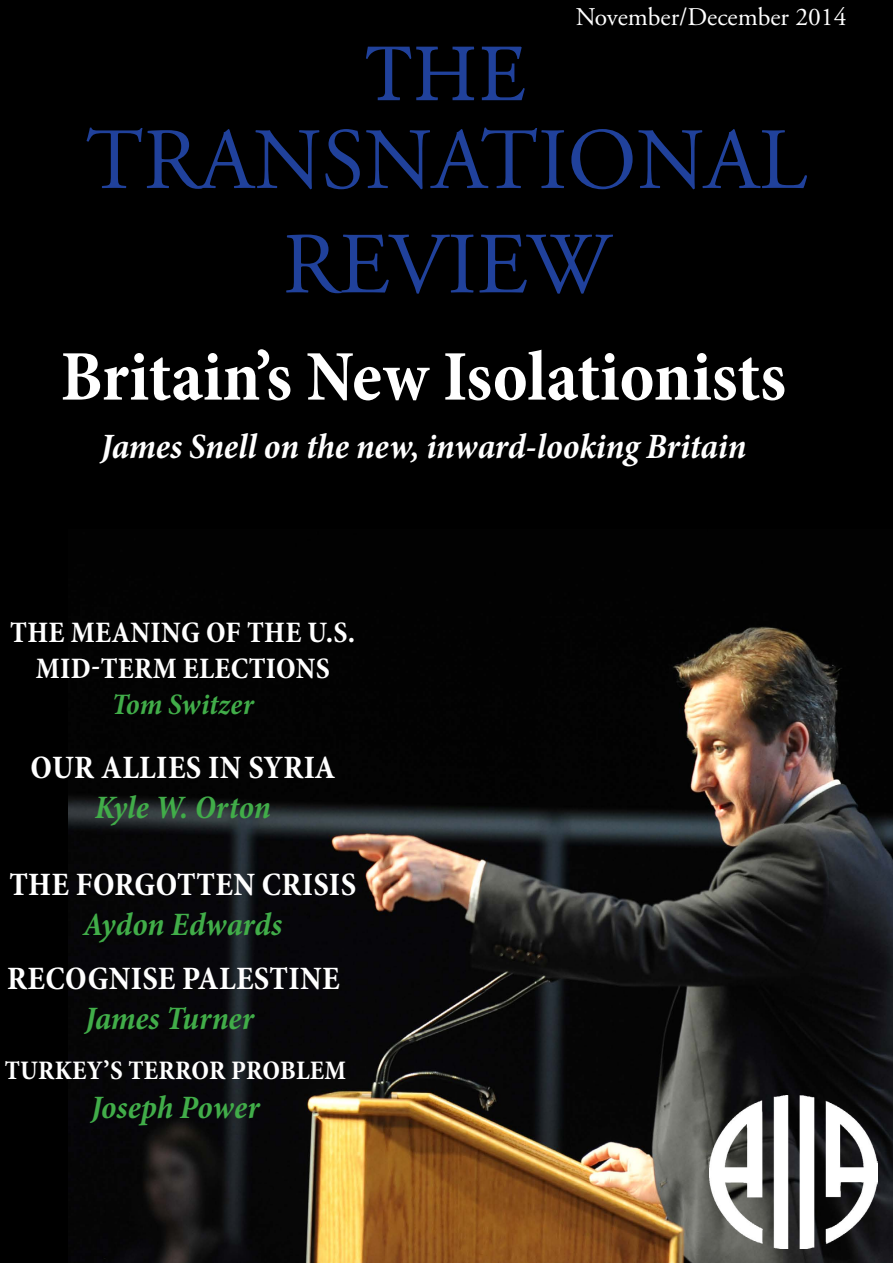
<style>
.page{position:relative;width:893px;height:1263px;background:#000}
.page>*{position:absolute;margin:0;border:0;box-sizing:border-box;transform-origin:0 0}
.t1{font:87px/104.4px "Adobe Garamond Pro";color:#20419b;text-align:center}
.t2{font:76.5px "Adriane Text";color:#20419b}
.t3{font:700 condensed 72px "Minion Pro";color:#fff}
.t4{font:italic 700 condensed 36px "Minion Pro";letter-spacing:-.005em;color:#fff}
.t5{font:700 condensed 33px "Minion Pro";letter-spacing:.01em;color:#fff}
.t6{font:italic 700 condensed 33px "Minion Pro";letter-spacing:-.005em;color:#41ad49}
.t7{font:700 condensed 30px/36px "Minion Pro";letter-spacing:.01em;color:#fff;text-align:center}
.t8{font:italic 700 condensed 30px "Minion Pro";color:#41ad49}
.t9{font:700 condensed 27px "Minion Pro";letter-spacing:.01em;color:#fff}
.t10{font:25.5px "Adobe Garamond Pro";color:#fff}
</style>
<div class="page">
<img style="left:68px;top:626px;width:825px;height:637px">
<img style="left:709px;top:1096px;width:168px;height:152px">
<p class="t10" style="left:576px;top:2px;width:272px">November/December 2014</p>
<h2 class="t2" style="left:365px;top:20px;width:165px">THE</h2>
<h1 class="t1" style="left:86px;top:111px;width:723px">TRANSNATIONAL<br>REVIEW</h1>
<h3 class="t3" style="left:61px;top:327px;width:727px">Britain’s New Isolationists</h3>
<p class="t4" style="left:101px;top:421px;width:647px">James Snell on the new, inward-looking Britain</p>
<p class="t7" style="left:10px;top:614px;width:347px">THE MEANING OF THE U.S.<br>MID-TERM ELECTIONS</p>
<p class="t8" style="left:112px;top:683px;width:144px">Tom Switzer</p>
<p class="t5" style="left:30px;top:745px;width:306px">OUR ALLIES IN SYRIA</p>
<p class="t6" style="left:95px;top:784px;width:178px">Kyle W. Orton</p>
<p class="t5" style="left:9px;top:862px;width:348px">THE FORGOTTEN CRISIS</p>
<p class="t6" style="left:83px;top:901px;width:200px">Aydon Edwards</p>
<p class="t5" style="left:7px;top:956px;width:334px">RECOGNISE PALESTINE</p>
<p class="t6" style="left:85px;top:995px;width:171px">James Turner</p>
<p class="t9" style="left:5px;top:1051px;width:343px">TURKEY’S TERROR PROBLEM</p>
<p class="t6" style="left:91px;top:1085px;width:170px">Joseph Power</p>
</div>
